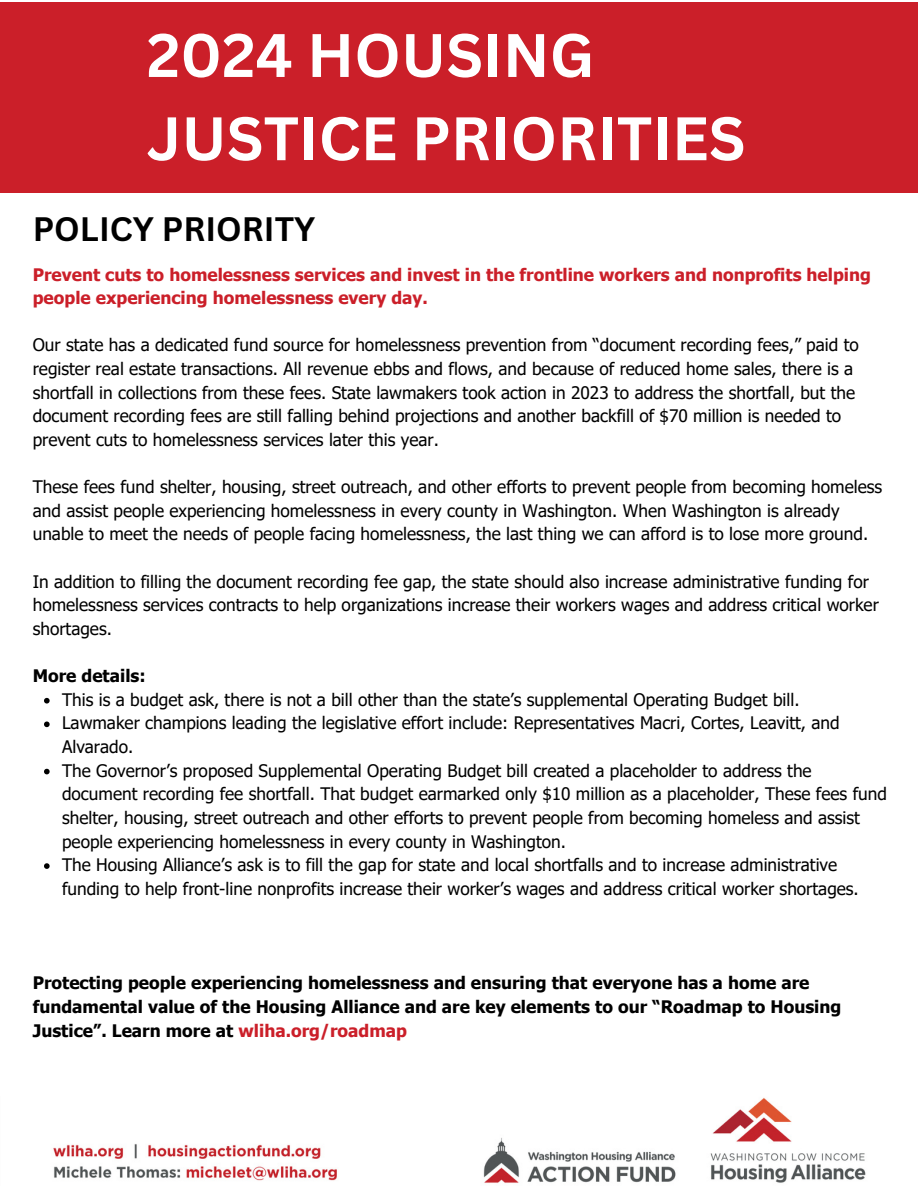
<style>
.page{position:relative;width:918px;height:1188px;background:#fff}
.page>*{position:absolute;margin:0;border:0;box-sizing:border-box;transform-origin:0 0}
.t1{font:700 60px/83.2px "Canva Sans";color:#fff}
.t2{font:700 33px "Canva Sans";color:#000}
.t3{font:17.25px/23.7px "Tahoma";color:#000}
.t4{font:700 17.25px/23.7px "Tahoma";color:#000}
.t5{font:700 17.25px/23.7px "Tahoma";color:#cb1f29}
.s1{color:#cb1f29}
</style>
<div class="page">
<div style="left:0;top:2px;width:918px;height:190px;background:#cb1f29"></div>
<svg style="left:44px;top:698px;width:6px;height:6px"></svg>
<svg style="left:44px;top:722px;width:6px;height:5px"></svg>
<svg style="left:44px;top:769px;width:6px;height:5px"></svg>
<svg style="left:44px;top:863px;width:6px;height:6px"></svg>
<img style="left:53px;top:1098px;width:813px;height:85px">
<h3 class="t1" style="left:147px;top:12px;width:600px">2024 HOUSING<br>JUSTICE PRIORITIES</h3>
<p class="t2" style="left:33px;top:205px;width:284px">POLICY PRIORITY</p>
<h1 class="t5" style="left:33px;top:262px;width:840px">Prevent cuts to homelessness services and invest in the frontline workers and nonprofits helping people experiencing homelessness every day.</h1>
<h2 class="t3" style="left:33px;top:333px;width:828px">Our state has a dedicated fund source for homelessness prevention from “document recording fees,” paid to register real estate transactions. All revenue ebbs and flows, and because of reduced home sales, there is a shortfall in collections from these fees. State lawmakers took action in 2023 to address the shortfall, but the document recording fees are still falling behind projections and another backfill of $70 million is needed to prevent cuts to homelessness services later this year.</h2>
<h3 class="t3" style="left:33px;top:474px;width:851px">These fees fund shelter, housing, street outreach, and other efforts to prevent people from becoming homeless and assist people experiencing homelessness in every county in Washington. When Washington is already unable to meet the needs of people facing homelessness, the last thing we can afford is to lose more ground.</h3>
<p class="t3" style="left:33px;top:569px;width:848px">In addition to filling the document recording fee gap, the state should also increase administrative funding for homelessness services contracts to help organizations increase their workers wages and address critical worker shortages.</p>
<p class="t4" style="left:33px;top:663px;width:114px">More details:</p>
<p class="t3" style="left:62px;top:687px;width:739px">This is a budget ask, there is not a bill other than the state’s supplemental Operating Budget bill.</p>
<h3 class="t3" style="left:62px;top:711px;width:779px">Lawmaker champions leading the legislative effort include: Representatives Macri, Cortes, Leavitt, and<br>Alvarado.</h3>
<p class="t3" style="left:62px;top:758px;width:826px">The Governor’s proposed Supplemental Operating Budget bill created a placeholder to address the document recording fee shortfall. That budget earmarked only $10 million as a placeholder, These fees fund shelter, housing, street outreach and other efforts to prevent people from becoming homeless and assist people experiencing homelessness in every county in Washington.</p>
<p class="t3" style="left:62px;top:852px;width:798px">The Housing Alliance’s ask is to fill the gap for state and local shortfalls and to increase administrative funding to help front-line nonprofits increase their worker’s wages and address critical worker shortages.</p>
<p class="t4" style="left:33px;top:971px;width:810px">Protecting people experiencing homelessness and ensuring that everyone has a home are fundamental value of the Housing Alliance and are key elements to our “Roadmap to Housing<br>Justice”. Learn more at <span class="s1">wliha.org/roadmap</span></p>
</div>
